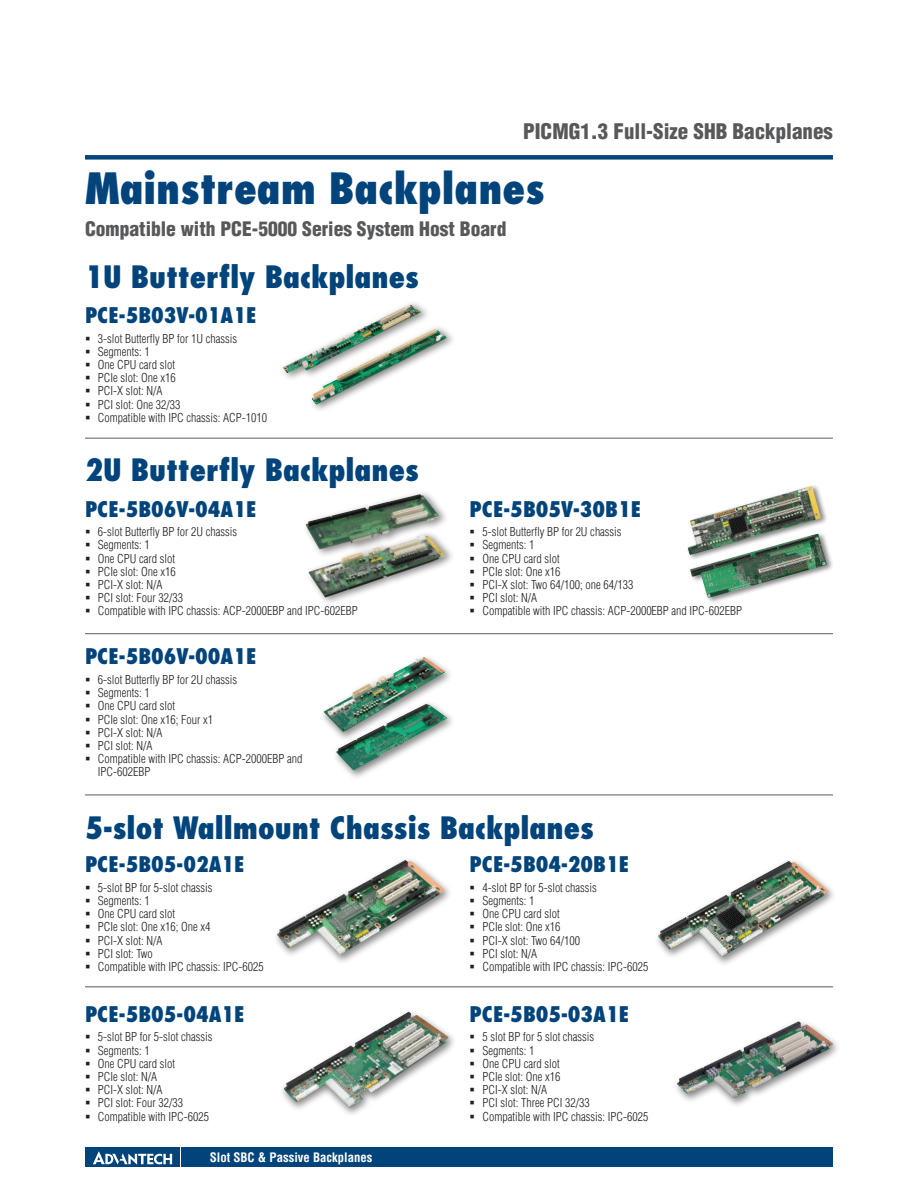
<style>
.page{position:relative;width:918px;height:1188px;background:#fff}
.page>*{position:absolute;margin:0;border:0;box-sizing:border-box;transform-origin:0 0}
.t1{font:800 condensed 42px "Futura";color:#00447b}
.t2{font:800 condensed 30px "Futura";color:#00447b}
.t3{font:800 condensed 21px "Futura";color:#00447b}
.t4{font:900 condensed 21px "Helvetica";color:#57585a}
.t5{font:900 condensed 19.5px "Helvetica";color:#57585a}
.t6{font:700 condensed 12.75px "Helvetica";color:#fff}
.t7{font:300 condensed 12px/13.2px "Helvetica";color:#231f20}
</style>
<div class="page">
<div style="left:85px;top:155px;width:748px;height:5px;background:#00447b"></div>
<div style="left:182px;top:1147px;width:651px;height:20px;background:#00447b"></div>
<div style="left:85px;top:1147px;width:95px;height:20px;background:#00447b"></div>
<svg style="left:93px;top:1151px;width:79px;height:14px"></svg>
<hr style="left:85px;top:438px;width:748px;height:1px;background:#57585a">
<hr style="left:85px;top:633px;width:748px;height:1px;background:#57585a">
<hr style="left:85px;top:795px;width:748px;height:1px;background:#57585a">
<div style="left:280px;top:300px;width:151px;height:82px;background:#231f20;opacity:.55"></div>
<img style="left:283px;top:305px;width:138px;height:68px">
<div style="left:309px;top:324px;width:147px;height:89px;background:#231f20;opacity:.55"></div>
<img style="left:312px;top:329px;width:135px;height:76px">
<div style="left:687px;top:484px;width:141px;height:77px;background:#231f20;opacity:.55"></div>
<img style="left:687px;top:486px;width:134px;height:69px">
<div style="left:689px;top:531px;width:145px;height:73px;background:#231f20;opacity:.55"></div>
<img style="left:690px;top:534px;width:137px;height:64px">
<div style="left:302px;top:490px;width:147px;height:68px;background:#231f20;opacity:.55"></div>
<img style="left:305px;top:494px;width:135px;height:36px">
<div style="left:305px;top:530px;width:151px;height:77px;background:#231f20;opacity:.55"></div>
<img style="left:308px;top:535px;width:138px;height:63px">
<img style="left:323px;top:657px;width:122px;height:72px">
<div style="left:332px;top:700px;width:124px;height:80px;background:#231f20;opacity:.55"></div>
<img style="left:336px;top:704px;width:112px;height:67px">
<hr style="left:85px;top:987px;width:748px;height:1px;background:#57585a">
<img style="left:658px;top:861px;width:171px;height:96px">
<img style="left:277px;top:860px;width:167px;height:95px">
<div style="left:280px;top:1009px;width:177px;height:108px;background:#231f20;opacity:.55"></div>
<img style="left:284px;top:1012px;width:164px;height:96px">
<div style="left:673px;top:1018px;width:168px;height:90px;background:#231f20;opacity:.55"></div>
<img style="left:677px;top:1021px;width:156px;height:77px">
<h3 class="t4" style="left:523px;top:119px;width:311px">PICMG1.3 Full-Size SHB Backplanes</h3>
<h1 class="t1" style="left:85px;top:161px;width:461px">Mainstream Backplanes</h1>
<h3 class="t5" style="left:85px;top:217px;width:423px">Compatible with PCE-5000 Series System Host Board</h3>
<h2 class="t2" style="left:85px;top:257px;width:335px">1U Butterfly Backplanes</h2>
<h3 class="t3" style="left:85px;top:302px;width:173px">PCE-5B03V-01A1E</h3>
<p class="t7" style="left:98px;top:332px;width:171px">3-slot Butterfly BP for 1U chassis<br>Segments: 1<br>One CPU card slot<br>PCIe slot: One x16<br>PCI-X slot: N/A<br>PCI slot: One 32/33<br>Compatible with IPC chassis: ACP-1010</p>
<h2 class="t2" style="left:85px;top:451px;width:335px">2U Butterfly Backplanes</h2>
<h3 class="t3" style="left:85px;top:495px;width:173px">PCE-5B06V-04A1E</h3>
<p class="t7" style="left:98px;top:525px;width:261px">6-slot Butterfly BP for 2U chassis<br>Segments: 1<br>One CPU card slot<br>PCIe slot: One x16<br>PCI-X slot: N/A<br>PCI slot: Four 32/33<br>Compatible with IPC chassis: ACP-2000EBP and IPC-602EBP</p>
<h3 class="t3" style="left:85px;top:643px;width:173px">PCE-5B06V-00A1E</h3>
<p class="t7" style="left:98px;top:673px;width:206px">6-slot Butterfly BP for 2U chassis<br>Segments: 1<br>One CPU card slot<br>PCIe slot: One x16; Four x1<br>PCI-X slot: N/A<br>PCI slot: N/A<br>Compatible with IPC chassis: ACP-2000EBP and<br>IPC-602EBP</p>
<h3 class="t3" style="left:470px;top:495px;width:173px">PCE-5B05V-30B1E</h3>
<p class="t7" style="left:482px;top:525px;width:261px">5-slot Butterfly BP for 2U chassis<br>Segments: 1<br>One CPU card slot<br>PCIe slot: One x16<br>PCI-X slot: Two 64/100; one 64/133<br>PCI slot: N/A<br>Compatible with IPC chassis: ACP-2000EBP and IPC-602EBP</p>
<h2 class="t2" style="left:85px;top:809px;width:510px">5-slot Wallmount Chassis Backplanes</h2>
<h3 class="t3" style="left:85px;top:851px;width:161px">PCE-5B05-02A1E</h3>
<p class="t7" style="left:98px;top:881px;width:167px">5-slot BP for 5-slot chassis<br>Segments: 1<br>One CPU card slot<br>PCIe slot: One x16; One x4<br>PCI-X slot: N/A<br>PCI slot: Two<br>Compatible with IPC chassis: IPC-6025</p>
<h3 class="t3" style="left:85px;top:1001px;width:161px">PCE-5B05-04A1E</h3>
<p class="t7" style="left:98px;top:1030px;width:116px">5-slot BP for 5-slot chassis<br>Segments: 1<br>One CPU card slot<br>PCIe slot: N/A<br>PCI-X slot: N/A<br>PCI slot: Four 32/33<br>Compatible with IPC-6025</p>
<p class="t6" style="left:210px;top:1150px;width:164px">Slot SBC &amp; Passive Backplanes</p>
<h3 class="t3" style="left:470px;top:851px;width:161px">PCE-5B04-20B1E</h3>
<p class="t7" style="left:482px;top:881px;width:167px">4-slot BP for 5-slot chassis<br>Segments: 1<br>One CPU card slot<br>PCIe slot: One x16<br>PCI-X slot: Two 64/100<br>PCI slot: N/A<br>Compatible with IPC chassis: IPC-6025</p>
<h3 class="t3" style="left:470px;top:1001px;width:161px">PCE-5B05-03A1E</h3>
<p class="t7" style="left:482px;top:1030px;width:167px">5 slot BP for 5 slot chassis<br>Segments: 1<br>One CPU card slot<br>PCIe slot: One x16<br>PCI-X slot: N/A<br>PCI slot: Three PCI 32/33<br>Compatible with IPC chassis: IPC-6025</p>
</div>
